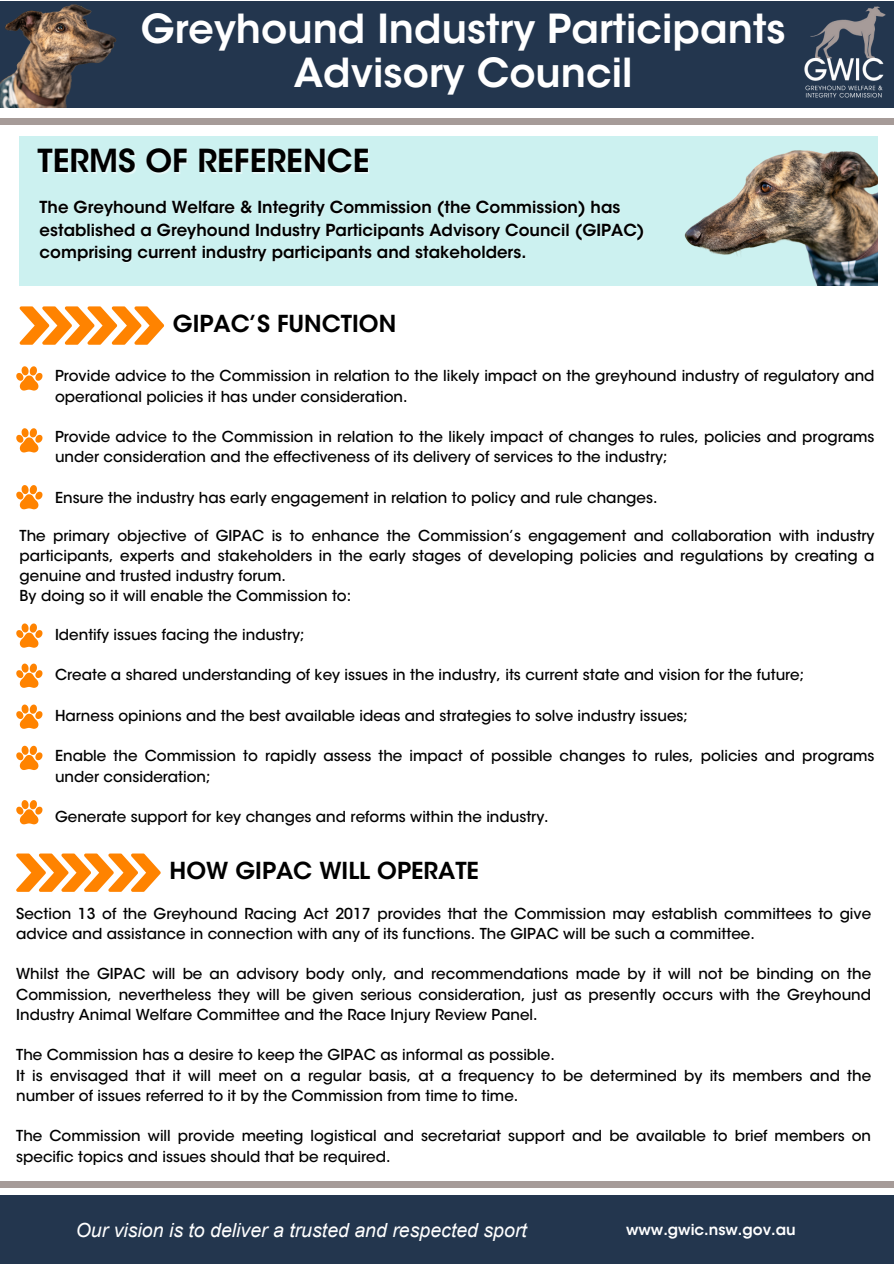
<style>
.page{position:relative;width:894px;height:1264px;background:#fff}
.page>*{position:absolute;margin:0;border:0;box-sizing:border-box;transform-origin:0 0}
.t1{font:600 39.75px/43.8px "ITC Avant Garde Std";color:#fff;text-align:center}
.t2{font:600 31.5px "ITC Avant Garde Std";color:#000}
.t3{font:600 23.25px "ITC Avant Garde Std";color:#000}
.t4{font:italic 19.5px "Arial";color:#fff}
.t5{font:600 16.5px "ITC Avant Garde Std";color:#000}
.t6{font:500 15px/20.2px "ITC Avant Garde Std";color:#000}
.t7{font:600 15px "ITC Avant Garde Std";color:#fff}
</style>
<div class="page">
<div style="left:0;top:1px;width:893px;height:106px;background:#23364e"></div>
<div style="left:0;top:119px;width:893px;height:6px;background:#a69b98"></div>
<img style="left:804px;top:7px;width:81px;height:90px">
<div style="left:0;top:1195px;width:893px;height:68px;background:#23364e"></div>
<div style="left:0;top:1181px;width:893px;height:6px;background:#a69b98"></div>
<img style="left:0;top:4px;width:117px;height:104px">
<div style="left:20px;top:136px;width:857px;height:149px;background:#ccf1f0"></div>
<img style="left:671px;top:150px;width:206px;height:136px">
<svg style="left:20px;top:306px;width:144px;height:38px"></svg>
<svg style="left:16px;top:366px;width:26px;height:24px"></svg>
<svg style="left:16px;top:428px;width:26px;height:24px"></svg>
<svg style="left:16px;top:485px;width:26px;height:24px"></svg>
<svg style="left:16px;top:623px;width:26px;height:24px"></svg>
<svg style="left:16px;top:663px;width:26px;height:25px"></svg>
<svg style="left:16px;top:704px;width:26px;height:24px"></svg>
<svg style="left:16px;top:745px;width:26px;height:25px"></svg>
<svg style="left:16px;top:800px;width:26px;height:24px"></svg>
<svg style="left:16px;top:853px;width:145px;height:38px"></svg>
<h2 class="t1" style="left:141px;top:11px;width:646px">Greyhound Industry Participants<br>Advisory Council</h2>
<p class="t2" style="left:37px;top:149px;width:333px">TERMS OF REFERENCE</p>
<p class="t5" style="left:40px;top:201px;width:582px">The Greyhound Welfare &amp; Integrity Commission (the Commission) has</p>
<p class="t5" style="left:40px;top:224px;width:606px">established a Greyhound Industry Participants Advisory Council (GIPAC)</p>
<p class="t5" style="left:40px;top:246px;width:488px">comprising current industry participants and stakeholders.</p>
<p class="t3" style="left:173px;top:315px;width:225px">GIPAC’S FUNCTION</p>
<p class="t6" style="left:55px;top:368px;width:820px">Provide advice to the Commission in relation to the likely impact on the greyhound industry of regulatory and operational policies it has under consideration.</p>
<h3 class="t6" style="left:55px;top:428px;width:820px">Provide advice to the Commission in relation to the likely impact of changes to rules, policies and programs under consideration and the effectiveness of its delivery of services to the industry;</h3>
<p class="t6" style="left:55px;top:489px;width:603px">Ensure the industry has early engagement in relation to policy and rule changes.</p>
<p class="t6" style="left:20px;top:527px;width:856px;text-align:justify">The primary objective of GIPAC is to enhance the Commission’s engagement and collaboration with industry participants, experts and stakeholders in the early stages of developing policies and regulations by creating a genuine and trusted industry forum.</p>
<p class="t6" style="left:20px;top:587px;width:333px">By doing so it will enable the Commission to:</p>
<p class="t6" style="left:55px;top:626px;width:251px">Identify issues facing the industry;</p>
<p class="t6" style="left:55px;top:666px;width:750px">Create a shared understanding of key issues in the industry, its current state and vision for the future;</p>
<p class="t6" style="left:55px;top:707px;width:634px">Harness opinions and the best available ideas and strategies to solve industry issues;</p>
<p class="t6" style="left:55px;top:747px;width:820px">Enable the Commission to rapidly assess the impact of possible changes to rules, policies and programs under consideration;</p>
<p class="t6" style="left:55px;top:808px;width:495px">Generate support for key changes and reforms within the industry.</p>
<p class="t3" style="left:169px;top:861px;width:311px">HOW GIPAC WILL OPERATE</p>
<p class="t6" style="left:16px;top:904px;width:856px">Section 13 of the Greyhound Racing Act 2017 provides that the Commission may establish committees to give advice and assistance in connection with any of its functions. The GIPAC will be such a committee.</p>
<p class="t6" style="left:16px;top:965px;width:856px;text-align:justify">Whilst the GIPAC will be an advisory body only, and recommendations made by it will not be binding on the Commission, nevertheless they will be given serious consideration, just as presently occurs with the Greyhound Industry Animal Welfare Committee and the Race Injury Review Panel.</p>
<p class="t6" style="left:16px;top:1046px;width:540px">The Commission has a desire to keep the GIPAC as informal as possible.</p>
<p class="t6" style="left:16px;top:1066px;width:856px">It is envisaged that it will meet on a regular basis, at a frequency to be determined by its members and the number of issues referred to it by the Commission from time to time.</p>
<p class="t6" style="left:16px;top:1127px;width:856px">The Commission will provide meeting logistical and secretariat support and be available to brief members on specific topics and issues should that be required.</p>
<p class="t4" style="left:76px;top:1218px;width:452px">Our vision is to deliver a trusted and respected sport</p>
<p class="t7" style="left:626px;top:1223px;width:171px">www.gwic.nsw.gov.au</p>
</div>
